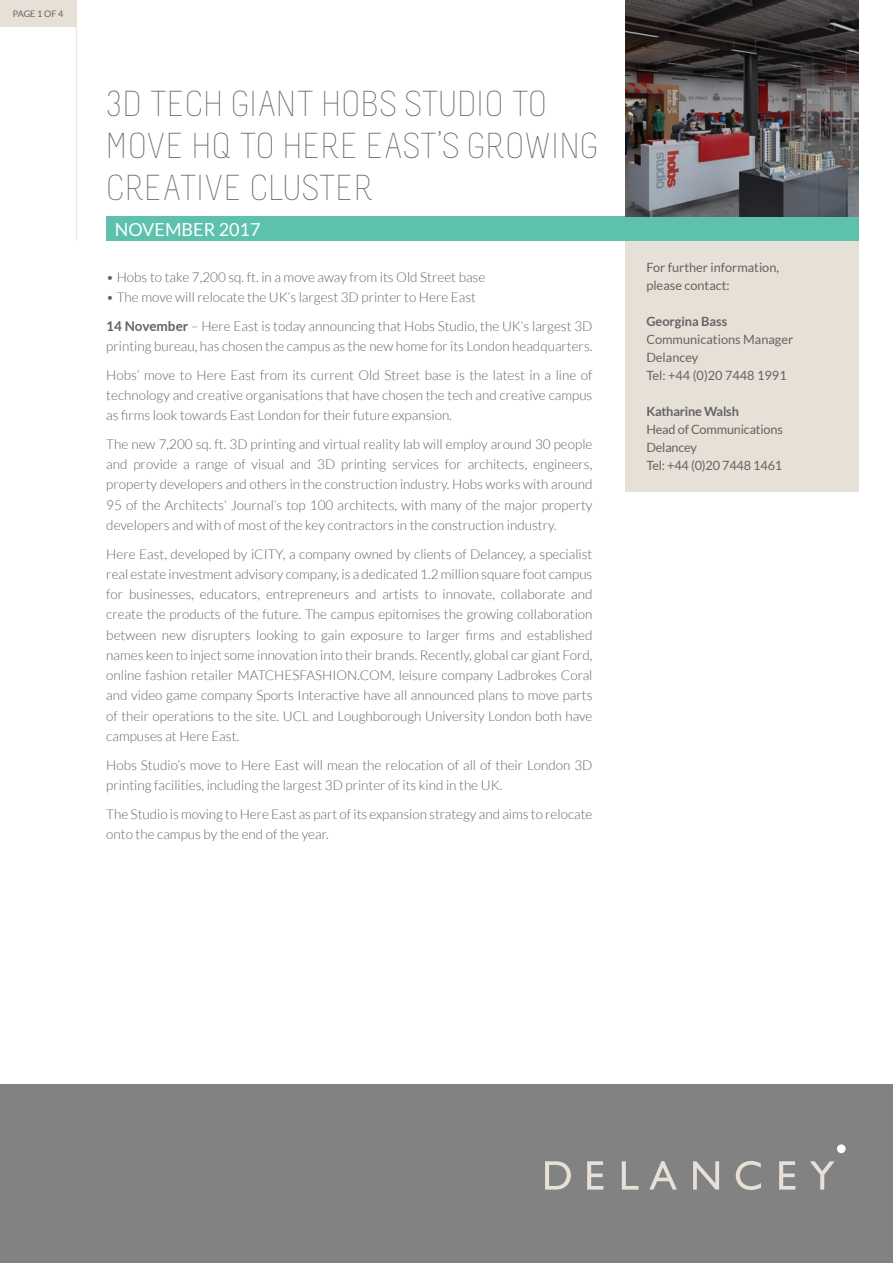
<style>
.page{position:relative;width:893px;height:1263px;background:#fff}
.page>*{position:absolute;margin:0;border:0;box-sizing:border-box;transform-origin:0 0}
.t1{font:300 36px/42px "Melbourne";color:#646363}
.t2{font:18px "Lato";color:#fff}
.t3{font:300 13.5px/20.2px "Lato";color:#646363}
.t4{font:12.75px/18px "Lato";color:#646363}
.t5{font:700 12.75px "Lato";letter-spacing:-.015em;color:#646363}
.t6{font:9px "Lato";letter-spacing:-.01em;color:#646363}
.s1{font-weight:700}
</style>
<div class="page">
<div style="left:0;top:1084px;width:893px;height:179px;background:#838283"></div>
<div style="left:837px;top:1144px;width:9px;height:9px;background:#fff;border-radius:50%"></div>
<svg style="left:545px;top:1161px;width:26px;height:28px"></svg>
<svg style="left:587px;top:1161px;width:16px;height:28px"></svg>
<svg style="left:622px;top:1161px;width:16px;height:28px"></svg>
<svg style="left:649px;top:1161px;width:28px;height:28px"></svg>
<svg style="left:693px;top:1161px;width:26px;height:28px"></svg>
<svg style="left:736px;top:1161px;width:25px;height:29px"></svg>
<svg style="left:779px;top:1161px;width:16px;height:28px"></svg>
<svg style="left:810px;top:1161px;width:25px;height:28px"></svg>
<div style="left:0;top:0;width:76px;height:27px;background:#e6e0d7"></div>
<hr style="left:76px;top:0;width:1px;height:240px;background:#e6e0d7">
<div style="left:106px;top:217px;width:753px;height:24px;background:#5dc1ad"></div>
<img style="left:625px;top:0;width:234px;height:217px">
<div style="left:625px;top:241px;width:234px;height:250px;background:#e6e0d7"></div>
<p class="t6" style="left:13px;top:9px;width:52px">PAGE 1 OF 4</p>
<h1 class="t1" style="left:106px;top:83px;width:494px">3D TECH GIANT HOBS STUDIO TO<br>MOVE HQ TO HERE EAST’S GROWING<br>CREATIVE CLUSTER</h1>
<h2 class="t2" style="left:115px;top:219px;width:147px">NOVEMBER 2017</h2>
<p class="t3" style="left:106px;top:267px;width:380px">• Hobs to take 7,200 sq. ft. in a move away from its Old Street base</p>
<p class="t3" style="left:106px;top:283px;width:488px;line-height:28.8px">• The move will relocate the UK’s largest 3D printer to Here East<br><span class="s1">14 November</span> – Here East is today announcing that Hobs Studio, the UK’s largest 3D</p>
<p class="t3" style="left:106px;top:332px;width:488px;line-height:28.8px">printing bureau, has chosen the campus as the new home for its London headquarters.<br>Hobs’ move to Here East from its current Old Street base is the latest in a line of</p>
<p class="t3" style="left:106px;top:385px;width:488px">technology and creative organisations that have chosen the tech and creative campus as firms look towards East London for their future expansion.</p>
<p class="t3" style="left:106px;top:434px;width:488px;text-align:justify">The new 7,200 sq. ft. 3D printing and virtual reality lab will employ around 30 people and provide a range of visual and 3D printing services for architects, engineers, property developers and others in the construction industry. Hobs works with around 95 of the Architects’ Journal’s top 100 architects, with many of the major property developers and with of most of the key contractors in the construction industry.</p>
<p class="t3" style="left:106px;top:544px;width:488px;text-align:justify">Here East, developed by iCITY, a company owned by clients of Delancey, a specialist real estate investment advisory company, is a dedicated 1.2 million square foot campus for businesses, educators, entrepreneurs and artists to innovate, collaborate and create the products of the future. The campus epitomises the growing collaboration between new disrupters looking to gain exposure to larger firms and established names keen to inject some innovation into their brands. Recently, global car giant Ford, online fashion retailer MATCHESFASHION.COM, leisure company Ladbrokes Coral and video game company Sports Interactive have all announced plans to move parts of their operations to the site. UCL and Loughborough University London both have campuses at Here East.</p>
<p class="t3" style="left:106px;top:755px;width:488px">Hobs Studio’s move to Here East will mean the relocation of all of their London 3D printing facilities, including the largest 3D printer of its kind in the UK.</p>
<p class="t3" style="left:106px;top:804px;width:488px">The Studio is moving to Here East as part of its expansion strategy and aims to relocate onto the campus by the end of the year.</p>
<p class="t4" style="left:646px;top:259px;width:134px">For further information, please contact:</p>
<p class="t5" style="left:646px;top:314px;width:83px">Georgina Bass</p>
<p class="t4" style="left:646px;top:331px;width:148px">Communications Manager<br>Delancey<br>Tel: +44 (0)20 7448 1991</p>
<p class="t5" style="left:646px;top:404px;width:94px">Katharine Walsh</p>
<p class="t4" style="left:646px;top:421px;width:138px">Head of Communications<br>Delancey<br>Tel: +44 (0)20 7448 1461</p>
</div>
